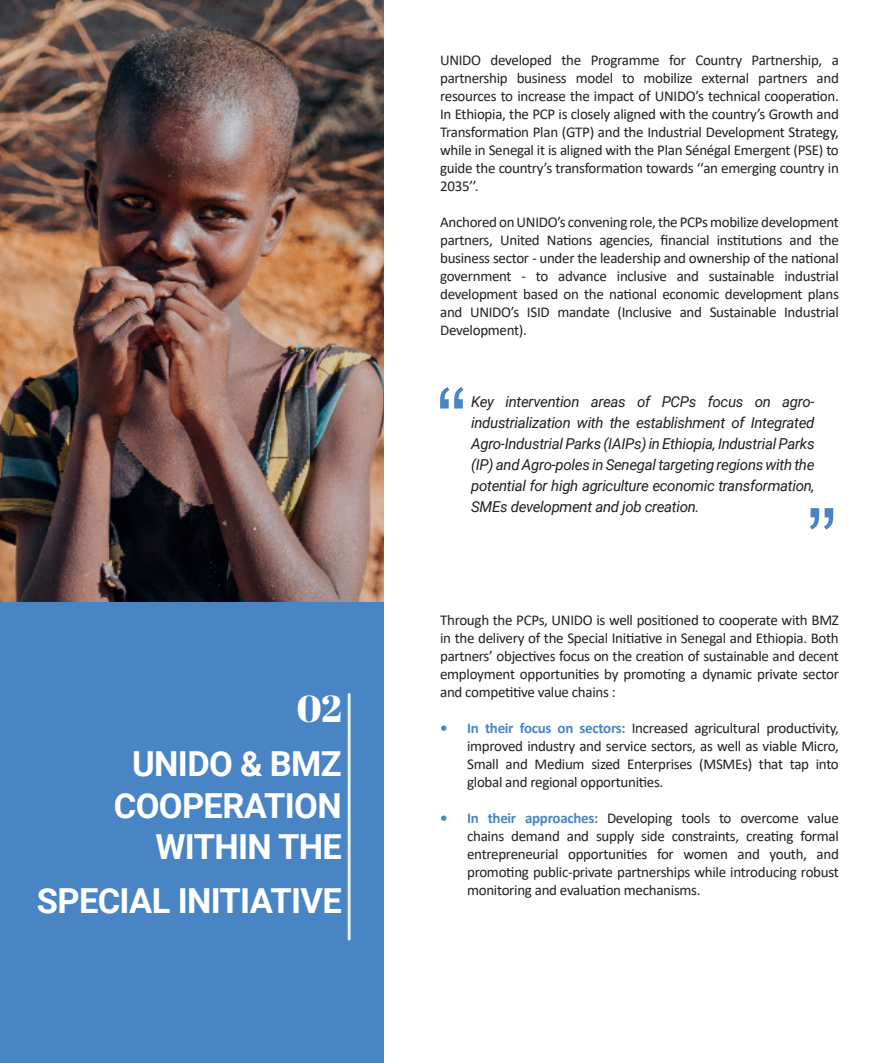
<style>
.page{position:relative;width:893px;height:1063px;background:#fff}
.page>*{position:absolute;margin:0;border:0;box-sizing:border-box;transform-origin:0 0}
.t1{font:91.5px "Arial";color:#4985c5}
.t2{font:37.5px "Abril Fatface";color:#fff}
.t3{font:700 34.5px/41.4px "Roboto";letter-spacing:-.02em;color:#fff;text-align:right}
.t4{font:15px/18px "Calibri";letter-spacing:-.02em;color:#231f20;text-align:justify}
.t5{font:italic 15px/21px "Roboto";letter-spacing:-.02em;color:#231f20;text-align:justify}
.s1{font-weight:700;color:#4985c5}
</style>
<div class="page">
<img style="left:0;top:0;width:383px;height:602px">
<div style="left:0;top:602px;width:383px;height:461px;background:#4985c5"></div>
<hr style="left:348px;top:693px;width:3px;height:247px;background:#fff">
<h2 class="t2" style="left:297px;top:683px;width:46px">02</h2>
<h3 class="t3" style="left:114px;top:742px;width:229px">UNIDO &amp; BMZ<br>COOPERATION<br>WITHIN THE</h3>
<h3 class="t3" style="left:37px;top:879px;width:306px">SPECIAL INITIATIVE</h3>
<p class="t4" style="left:440px;top:51px;width:400px">UNIDO developed the Programme for Country Partnership, a partnership business model to mobilize external partners and resources to increase the impact of UNIDO’s technical cooperation.<br>In Ethiopia, the PCP is closely aligned with the country’s Growth and Transformation Plan (GTP) and the Industrial Development Strategy, while in Senegal it is aligned with the Plan Sénégal Emergent (PSE) to guide the country’s transformation towards ‘‘an emerging country in 2035’’.</p>
<p class="t4" style="left:440px;top:213px;width:400px">Anchored on UNIDO’s convening role, the PCPs mobilize development partners, United Nations agencies, financial institutions and the business sector - under the leadership and ownership of the national government - to advance inclusive and sustainable industrial development based on the national economic development plans and UNIDO’s ISID mandate (Inclusive and Sustainable Industrial Development).</p>
<h1 class="t1" style="left:434px;top:359px;width:36px">‘‘</h1>
<p class="t5" style="left:471px;top:391px;width:345px">Key intervention areas of PCPs focus on agro&shy;industrialization with the establishment of Integrated Agro-Industrial Parks (IAIPs) in Ethiopia, Industrial Parks (IP) and Agro-poles in Senegal targeting regions with the potential for high agriculture economic transformation, SMEs development and job creation.</p>
<h1 class="t1" style="left:839px;top:558px;width:36px;rotate:-180deg">‘‘</h1>
<p class="t4" style="left:440px;top:611px;width:400px">Through the PCPs, UNIDO is well positioned to cooperate with BMZ in the delivery of the Special Initiative in Senegal and Ethiopia. Both partners’ objectives focus on the creation of sustainable and decent employment opportunities by promoting a dynamic private sector and competitive value chains :</p>
<p class="t4" style="left:467px;top:719px;width:373px;text-indent:-27px"><span class="s1">• In their focus on sectors:</span> Increased agricultural productivity, improved industry and service sectors, as well as viable Micro, Small and Medium sized Enterprises (MSMEs) that tap into global and regional opportunities.</p>
<p class="t4" style="left:467px;top:809px;width:373px;text-indent:-27px"><span class="s1">• In their approaches:</span> Developing tools to overcome value chains demand and supply side constraints, creating formal entrepreneurial opportunities for women and youth, and promoting public-private partnerships while introducing robust monitoring and evaluation mechanisms.</p>
</div>
